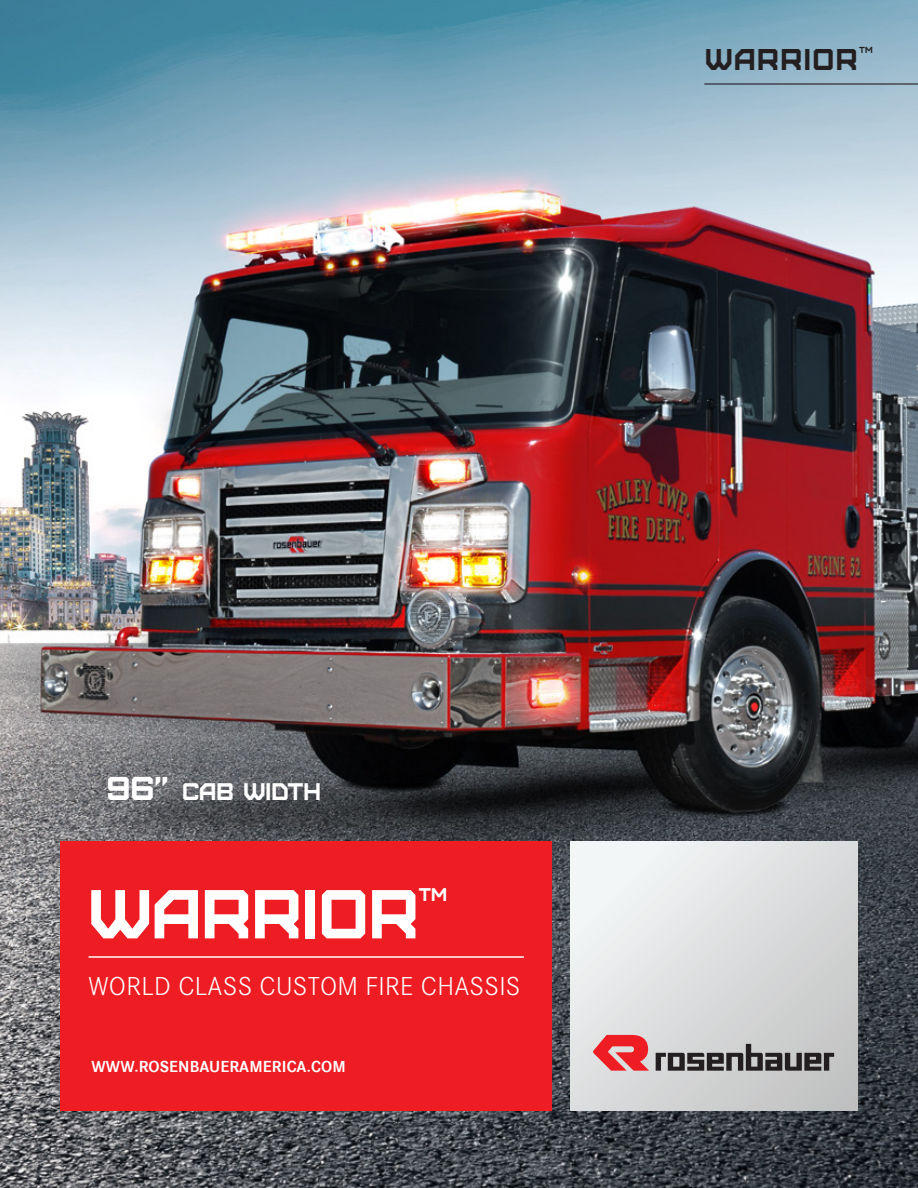
<style>
.page{position:relative;width:918px;height:1188px;background:#fff}
.page>*{position:absolute;margin:0;border:0;box-sizing:border-box;transform-origin:0 0}
.Headline{font:69px "Furore";color:#fff}
.cover_tab{font:30px "Furore";letter-spacing:.05em;color:#231f20}
.sub_headline{font:300 27px "Corporate S";letter-spacing:.01em;color:#fff}
.headline_-_interior{font:24px "Furore";color:#fff}
.Headline-2{font:18.3px "Furore";color:#fff}
.callout_copy{font:700 16.5px "Corporate S";letter-spacing:.01em;color:#fff}
.cover_tab-2{font:8.7px "Furore";color:#231f20}
.s1{font-size:33px}
</style>
<div class="page">
<img style="left:0;top:0;width:918px;height:1188px">
<div style="left:60px;top:842px;width:492px;height:269px;background:#ee1d23"></div>
<svg style="left:570px;top:842px;width:287px;height:269px;background:#dcddde"></svg>
<svg style="left:656px;top:1044px;width:178px;height:27px;background:#817f80"></svg>
<svg style="left:593px;top:1035px;width:56px;height:36px;background:#e85f63"></svg>
<hr style="left:89px;top:956px;width:435px;height:2px;background:#fff">
<hr style="left:704px;top:83px;width:214px;height:2px;background:#231f20">
<p class="cover_tab" style="left:705px;top:41px;width:154px">WARRIOR</p>
<p class="cover_tab-2" style="left:859px;top:44px;width:15px">TM</p>
<p class="headline_-_interior" style="left:107px;top:776px;width:216px"><span class="s1">96”</span> CAB WIDTH</p>
<p class="Headline" style="left:89px;top:871px;width:332px">WARRIOR</p>
<p class="Headline-2" style="left:419px;top:883px;width:30px">TM</p>
<p class="sub_headline" style="left:89px;top:971px;width:433px">WORLD CLASS CUSTOM FIRE CHASSIS</p>
<p class="callout_copy" style="left:92px;top:1057px;width:256px">WWW.ROSENBAUERAMERICA.COM</p>
</div>
